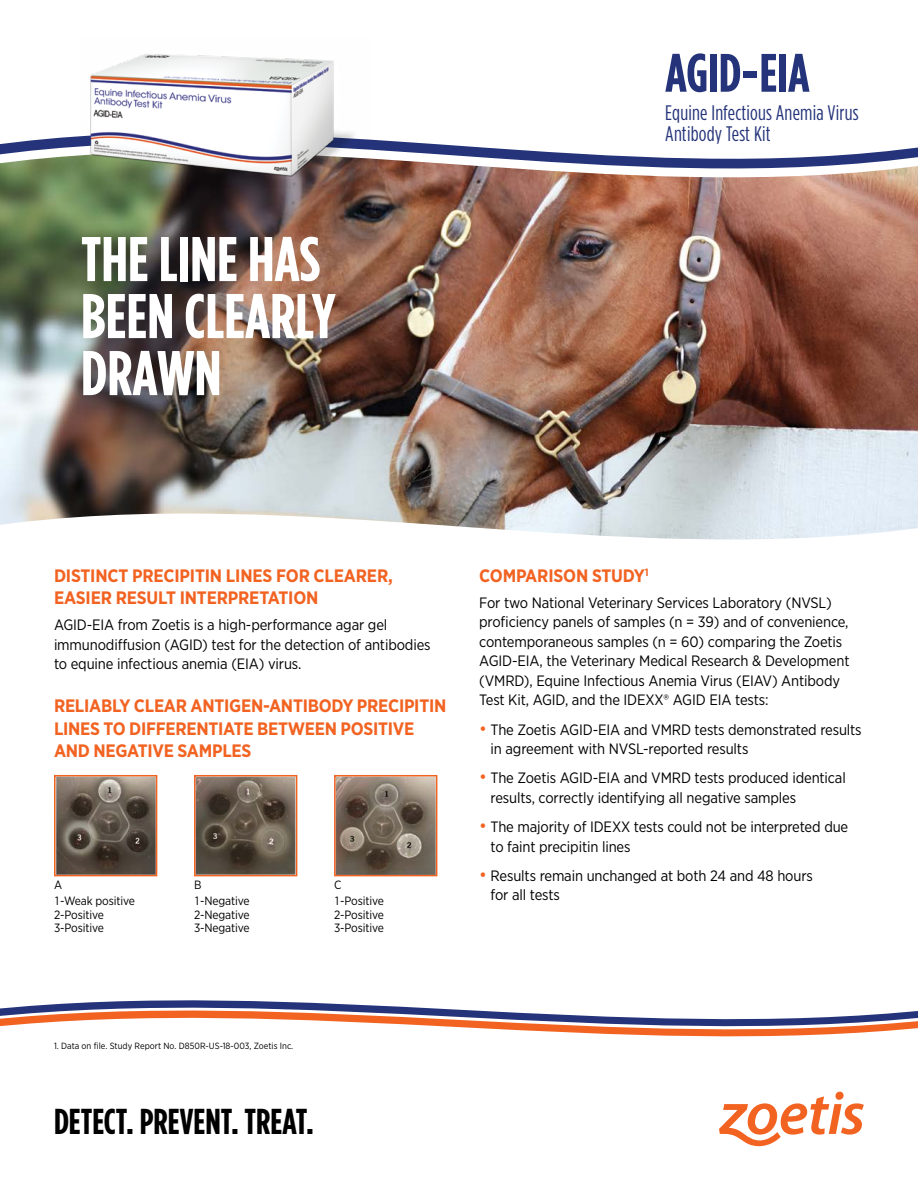
<style>
.page{position:relative;width:918px;height:1188px;background:#fff}
.page>*{position:absolute;margin:0;border:0;box-sizing:border-box;transform-origin:0 0}
.t1{font:700 63px/57px "Gotham Condensed";color:#fff}
.t2{font:700 54px "Gotham Condensed";color:#25347a}
.t3{font:700 36px "Gotham Condensed";color:#000}
.t4{font:21px/21px "Gotham Condensed";letter-spacing:.01em;color:#25347a}
.t5{font:700 18px/22.5px "Gotham Narrow";letter-spacing:-.015em;color:#f26322}
.t6{font:15px/19.5px "Gotham Narrow";letter-spacing:-.01em;color:#000}
.t7{font:12px/16.5px "Gotham Narrow";letter-spacing:-.01em;color:#000}
.t8{font:9px "Gotham Narrow";color:#000}
.s1{font-size:18px;color:#f26322}
</style>
<div class="page">
<img style="left:0;top:210px;width:918px;height:271px">
<img style="left:0;top:201px;width:918px;height:9px">
<img style="left:0;top:136px;width:918px;height:65px">
<svg style="left:0;top:481px;width:918px;height:59px"></svg>
<svg style="left:0;top:1000px;width:918px;height:37px"></svg>
<div style="left:835px;top:1092px;width:9px;height:8px;background:#f26322;border-radius:50%"></div>
<svg style="left:719px;top:1096px;width:145px;height:50px"></svg>
<img style="left:57px;top:778px;width:97px;height:95px">
<div style="left:54px;top:775px;width:103px;height:101px;border:2px solid #f26322"></div>
<img style="left:197px;top:778px;width:97px;height:95px">
<div style="left:194px;top:775px;width:103px;height:101px;border:2px solid #f26322"></div>
<img style="left:337px;top:778px;width:97px;height:95px">
<div style="left:334px;top:775px;width:103px;height:101px;border:2px solid #f26322"></div>
<img style="left:81px;top:54px;width:289px;height:134px">
<h1 class="t1" style="left:81px;top:230px;width:256px">THE LINE HAS<br>BEEN CLEARLY<br>DRAWN</h1>
<h2 class="t2" style="left:665px;top:41px;width:146px">AGID-EIA</h2>
<h3 class="t4" style="left:665px;top:102px;width:195px">Equine Infectious Anemia Virus<br>Antibody Test Kit</h3>
<p class="t5" style="left:54px;top:564px;width:340px">DISTINCT PRECIPITIN LINES FOR CLEARER,<br>EASIER RESULT INTERPRETATION</p>
<p class="t6" style="left:54px;top:615px;width:378px">AGID-EIA from Zoetis is a high-performance agar gel immunodiffusion (AGID) test for the detection of antibodies to equine infectious anemia (EIA) virus.</p>
<p class="t5" style="left:54px;top:694px;width:394px">RELIABLY CLEAR ANTIGEN-ANTIBODY PRECIPITIN<br>LINES TO DIFFERENTIATE BETWEEN POSITIVE<br>AND NEGATIVE SAMPLES</p>
<p class="t7" style="left:54px;top:876px;width:83px">A<br>1 -Weak positive</p>
<p class="t7" style="left:54px;top:908px;width:52px;line-height:13.5px">2-Positive<br>3-Positive</p>
<p class="t7" style="left:194px;top:876px;width:57px">B<br>1 -Negative</p>
<p class="t7" style="left:194px;top:908px;width:57px;line-height:13.5px">2-Negative<br>3-Negative</p>
<p class="t7" style="left:334px;top:876px;width:52px">C<br>1 -Positive</p>
<p class="t7" style="left:334px;top:908px;width:52px;line-height:13.5px">2-Positive<br>3-Positive</p>
<p class="t5" style="left:479px;top:564px;width:171px">COMPARISON STUDY<sup>1</sup></p>
<p class="t6" style="left:479px;top:593px;width:372px">For two National Veterinary Services Laboratory (NVSL) proficiency panels of samples (n = 39) and of convenience, contemporaneous samples (n = 60) comparing the Zoetis AGID-EIA, the Veterinary Medical Research &amp; Development (VMRD), Equine Infectious Anemia Virus (EIAV) Antibody Test Kit, AGID, and the IDEXX® AGID EIA tests:</p>
<p class="t6" style="left:491px;top:719px;width:373px;text-indent:-11px"><span class="s1">•</span> The Zoetis AGID-EIA and VMRD tests demonstrated results in agreement with NVSL-reported results</p>
<p class="t6" style="left:491px;top:768px;width:357px;text-indent:-11px"><span class="s1">•</span> The Zoetis AGID-EIA and VMRD tests produced identical results, correctly identifying all negative samples</p>
<p class="t6" style="left:491px;top:817px;width:359px;text-indent:-11px"><span class="s1">•</span> The majority of IDEXX tests could not be interpreted due to faint precipitin lines</p>
<p class="t6" style="left:491px;top:866px;width:324px;text-indent:-11px"><span class="s1">•</span> Results remain unchanged at both 24 and 48 hours for all tests</p>
<p class="t8" style="left:54px;top:1041px;width:241px">1. Data on file. Study Report No. D850R-US-18-003, Zoetis Inc.</p>
<h3 class="t3" style="left:54px;top:1100px;width:262px">DETECT. PREVENT. TREAT.</h3>
</div>
